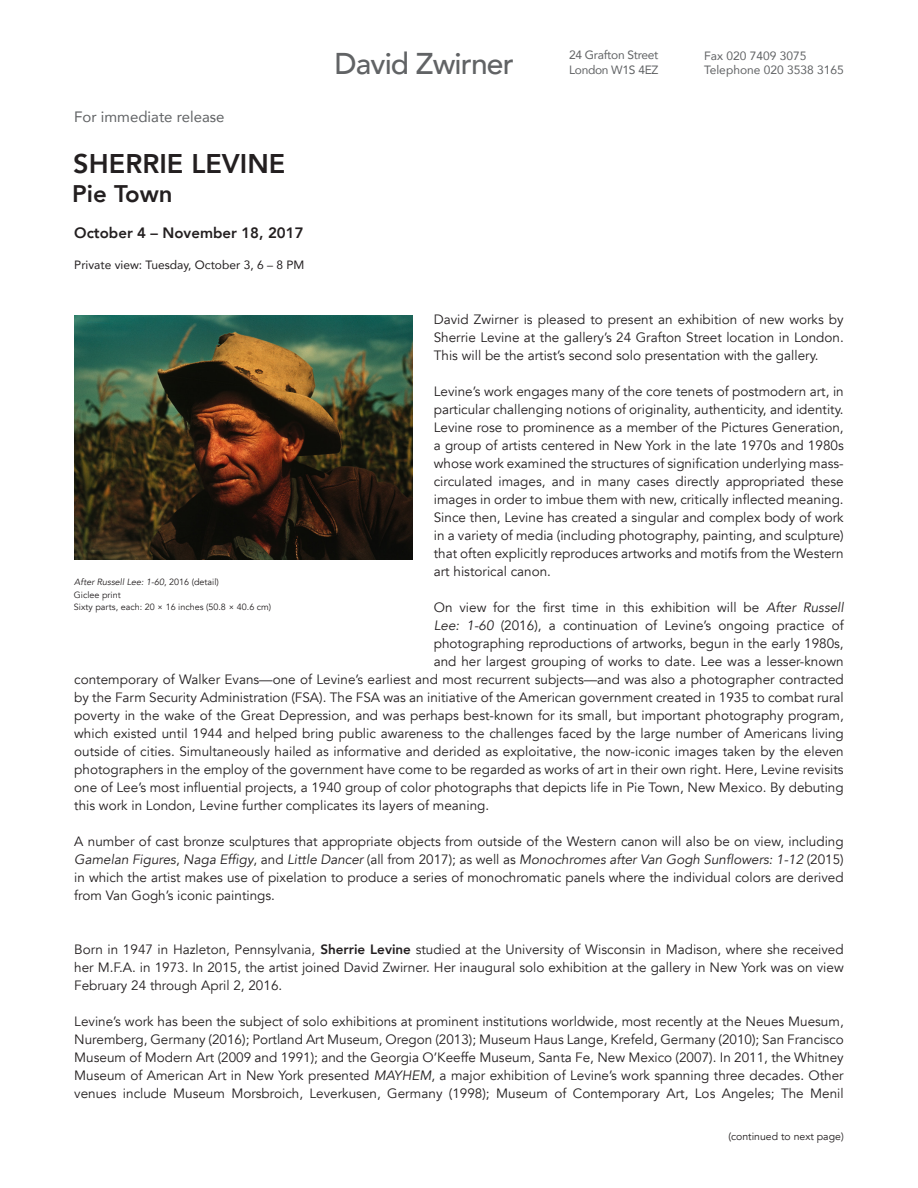
<style>
.page{position:relative;width:918px;height:1188px;background:#fff}
.page>*{position:absolute;margin:0;border:0;box-sizing:border-box;transform-origin:0 0}
.t1{font:500 30px "Avenir";letter-spacing:-.03em;color:#616365}
.t2{font:800 27px "Avenir";color:#231f20}
.t3{font:800 24px "Avenir";color:#231f20}
.t4{font:800 15px "Avenir";color:#231f20}
.t5{font:15px "Avenir";color:#616365}
.t6{font:13.5px/18px "Avenir";color:#231f20;text-align:justify}
.t7{font:12px "Avenir";color:#616365}
.t8{font:12px "Avenir";color:#231f20}
.t9{font:12px "Avenir";letter-spacing:-.025em;color:#616365}
.t10{font:10.5px "Avenir";color:#231f20}
.t11{font:9px "Avenir";color:#231f20}
.t12{font:italic 9px "Avenir";color:#231f20}
.s1{font-style:italic}
.s2{font-weight:800}
.s3{font-style:normal}
</style>
<div class="page">
<img style="left:75px;top:316px;width:338px;height:243px">
<p class="t5" style="left:74px;top:105px;width:152px">For immediate release</p>
<p class="t2" style="left:73px;top:142px;width:214px">SHERRIE LEVINE</p>
<p class="t3" style="left:72px;top:175px;width:102px">Pie Town</p>
<p class="t4" style="left:74px;top:221px;width:231px">October 4 – November 18, 2017</p>
<p class="t8" style="left:74px;top:255px;width:232px">Private view: Tuesday, October 3, 6 – 8 PM</p>
<p class="t1" style="left:335px;top:38px;width:181px">David Zwirner</p>
<p class="t9" style="left:569px;top:45px;width:91px">24 Grafton Street</p>
<p class="t9" style="left:569px;top:61px;width:91px">London W1S 4EZ</p>
<p class="t7" style="left:704px;top:46px;width:104px">Fax 020 7409 3075</p>
<p class="t7" style="left:704px;top:61px;width:141px">Telephone 020 3538 3165</p>
<p class="t6" style="left:434px;top:311px;width:411px">David Zwirner is pleased to present an exhibition of new works by Sherrie Levine at the gallery’s 24 Grafton Street location in London.<br>This will be the artist’s second solo presentation with the gallery.</p>
<p class="t6" style="left:434px;top:383px;width:411px">Levine’s work engages many of the core tenets of postmodern art, in particular challenging notions of originality, authenticity, and identity.<br>Levine rose to prominence as a member of the Pictures Generation, a group of artists centered in New York in the late 1970s and 1980s whose work examined the structures of signification underlying mass&shy;circulated images, and in many cases directly appropriated these images in order to imbue them with new, critically inflected meaning.<br>Since then, Levine has created a singular and complex body of work in a variety of media (including photography, painting, and sculpture) that often explicitly reproduces artworks and motifs from the Western art historical canon.</p>
<p class="t6" style="left:434px;top:599px;width:411px">On view for the first time in this exhibition will be <span class="s1">After Russell</span></p>
<p class="t6" style="left:434px;top:617px;width:411px"><span class="s1">Lee: 1-60</span> (2016), a continuation of Levine’s ongoing practice of</p>
<p class="t6" style="left:434px;top:635px;width:411px">photographing reproductions of artworks, begun in the early 1980s,</p>
<p class="t6" style="left:434px;top:653px;width:411px">and her largest grouping of works to date. Lee was a lesser-known</p>
<p class="t6" style="left:74px;top:671px;width:771px">contemporary of Walker Evans—one of Levine’s earliest and most recurrent subjects—and was also a photographer contracted</p>
<p class="t6" style="left:74px;top:689px;width:771px">by the Farm Security Administration (FSA). The FSA was an initiative of the American government created in 1935 to combat rural</p>
<p class="t6" style="left:74px;top:707px;width:771px">poverty in the wake of the Great Depression, and was perhaps best-known for its small, but important photography program,</p>
<p class="t6" style="left:74px;top:725px;width:771px">which existed until 1944 and helped bring public awareness to the challenges faced by the large number of Americans living</p>
<p class="t6" style="left:74px;top:743px;width:771px">outside of cities. Simultaneously hailed as informative and derided as exploitative, the now-iconic images taken by the eleven</p>
<p class="t6" style="left:74px;top:761px;width:771px">photographers in the employ of the government have come to be regarded as works of art in their own right. Here, Levine revisits</p>
<p class="t6" style="left:74px;top:779px;width:771px">one of Lee’s most influential projects, a 1940 group of color photographs that depicts life in Pie Town, New Mexico. By debuting</p>
<p class="t6" style="left:74px;top:797px;width:416px">this work in London, Levine further complicates its layers of meaning.</p>
<p class="t6" style="left:74px;top:833px;width:771px">A number of cast bronze sculptures that appropriate objects from outside of the Western canon will also be on view, including <span class="s1">Gamelan Figures</span>, <span class="s1">Naga Effigy</span>, and <span class="s1">Little Dancer</span> (all from 2017); as well as <span class="s1">Monochromes after Van Gogh Sunflowers: 1-12</span> (2015) in which the artist makes use of pixelation to produce a series of monochromatic panels where the individual colors are derived from Van Gogh’s iconic paintings.</p>
<p class="t6" style="left:74px;top:941px;width:771px">Born in 1947 in Hazleton, Pennsylvania, <span class="s2">Sherrie Levine</span> studied at the University of Wisconsin in Madison, where she received her M.F.A. in 1973. In 2015, the artist joined David Zwirner. Her inaugural solo exhibition at the gallery in New York was on view February 24 through April 2, 2016.</p>
<p class="t6" style="left:74px;top:1013px;width:771px">Levine’s work has been the subject of solo exhibitions at prominent institutions worldwide, most recently at the Neues Muesum, Nuremberg, Germany (2016); Portland Art Museum, Oregon (2013); Museum Haus Lange, Krefeld, Germany (2010); San Francisco Museum of Modern Art (2009 and 1991); and the Georgia O’Keeffe Museum, Santa Fe, New Mexico (2007). In 2011, the Whitney Museum of American Art in New York presented <span class="s1">MAYHEM</span>, a major exhibition of Levine’s work spanning three decades. Other venues include Museum Morsbroich, Leverkusen, Germany (1998); Museum of Contemporary Art, Los Angeles; The Menil</p>
<p class="t12" style="left:74px;top:577px;width:146px">After Russell Lee: 1-60<span class="s3">, 2016 (detail)</span></p>
<p class="t11" style="left:74px;top:589px;width:48px">Giclee print</p>
<p class="t11" style="left:74px;top:602px;width:199px">Sixty parts, each: 20 × 16 inches (50.8 × 40.6 cm)</p>
<p class="t10" style="left:728px;top:1130px;width:117px">(continued to next page)</p>
</div>
